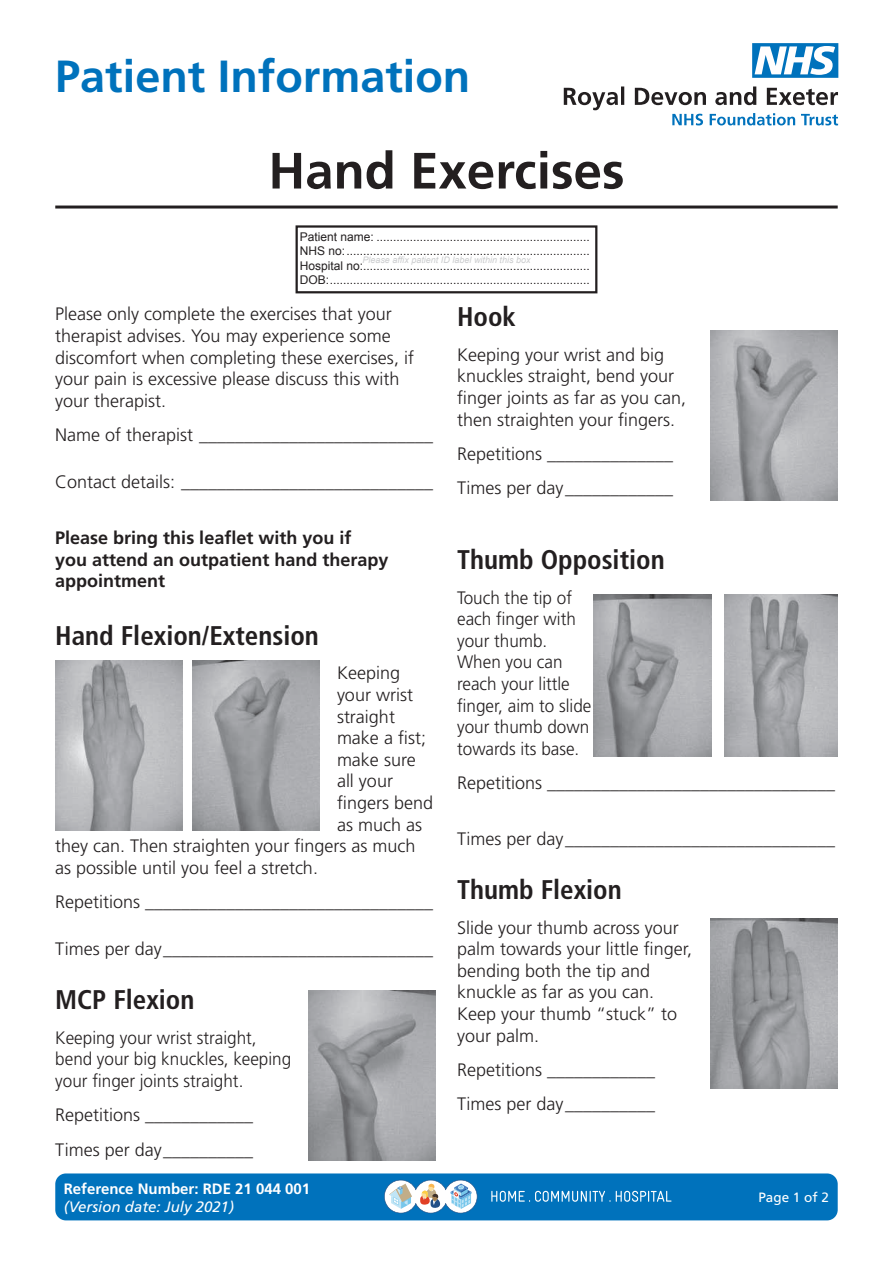
<style>
.page{position:relative;width:893px;height:1263px;background:#fff}
.page>*{position:absolute;margin:0;border:0;box-sizing:border-box;transform-origin:0 0}
.t1{font:700 51px "Frutiger";color:#231f20}
.t2{font:700 45px "Frutiger";color:#0072bc}
.t3{font:700 condensed 27px "Frutiger";color:#231f20}
.t4{font:300 18px/21.6px "Frutiger";color:#231f20}
.t5{font:300 18px/21.6px "Frutiger";color:#231f20;scale:.95 1}
.t6{font:700 18px/21.6px "Frutiger";color:#231f20}
.t7{font:700 15px "Frutiger";color:#fff}
.t8{font:italic 15px "Frutiger";color:#fff}
.t9{font:13.5px "Frutiger";color:#fff}
.t10{font:12px/14.4px "Arial";color:#231f20;text-align:justify}
.t11{font:italic 9px "Arial";color:#cbccce}
</style>
<div class="page">
<div style="left:55px;top:1173px;width:783px;height:47px;background:#0072bc;border-radius:11px"></div>
<svg style="left:384px;top:1180px;width:93px;height:33px;background:#acc5d6"></svg>
<svg style="left:491px;top:1191px;width:180px;height:11px"></svg>
<svg style="left:564px;top:86px;width:274px;height:39px"></svg>
<svg style="left:752px;top:43px;width:86px;height:35px"></svg>
<hr style="left:55px;top:206px;width:783px;height:3px;background:#231f20">
<div style="left:296px;top:225px;width:301px;height:68px;border:2px solid #231f20"></div>
<img style="left:55px;top:660px;width:128px;height:170px">
<img style="left:192px;top:660px;width:128px;height:170px">
<img style="left:308px;top:991px;width:128px;height:170px">
<img style="left:710px;top:330px;width:128px;height:171px">
<img style="left:593px;top:594px;width:118px;height:162px">
<img style="left:725px;top:594px;width:113px;height:162px">
<img style="left:710px;top:918px;width:128px;height:171px">
<h2 class="t2" style="left:55px;top:50px;width:417px">Patient Information</h2>
<h1 class="t1" style="left:268px;top:141px;width:358px">Hand Exercises</h1>
<p class="t10" style="left:300px;top:230px;width:292px">Patient name: ................................................................<br>NHS no:.........................................................................<br>Hospital no:....................................................................<br>DOB:..............................................................................</p>
<h3 class="t3" style="left:457px;top:301px;width:60px">Hook</h3>
<p class="t4" style="left:457px;top:344px;width:231px">Keeping your wrist and big knuckles straight, bend your finger joints as far as you can, then straighten your fingers.</p>
<p class="t4" style="left:457px;top:436px;width:217px;line-height:34.3px">Repetitions ______________<br>Times per day____________</p>
<p class="t11" style="left:362px;top:254px;width:170px">Please affix patient ID label within this box</p>
<p class="t4" style="left:55px;top:303px;width:360px">Please only complete the exercises that your therapist advises. You may experience some discomfort when completing these exercises, if your pain is excessive please discuss this with your therapist.</p>
<p class="t4" style="left:55px;top:424px;width:380px">Name of therapist __________________________</p>
<p class="t4" style="left:55px;top:471px;width:380px">Contact details: ____________________________</p>
<p class="t6" style="left:55px;top:527px;width:335px">Please bring this leaflet with you if<br>you attend an outpatient hand therapy appointment</p>
<h3 class="t3" style="left:55px;top:620px;width:265px">Hand Flexion/Extension</h3>
<p class="t4" style="left:337px;top:662px;width:65px">Keeping</p>
<p class="t4" style="left:337px;top:684px;width:77px">your wrist</p>
<p class="t4" style="left:337px;top:706px;width:59px">straight</p>
<p class="t4" style="left:337px;top:727px;width:91px">make a fist;</p>
<p class="t4" style="left:337px;top:749px;width:80px">make sure</p>
<p class="t4" style="left:337px;top:770px;width:57px">all your</p>
<p class="t4" style="left:337px;top:792px;width:98px">fingers bend</p>
<p class="t4" style="left:337px;top:814px;width:87px">as much as</p>
<p class="t4" style="left:55px;top:835px;width:362px">they can. Then straighten your fingers as much</p>
<p class="t4" style="left:55px;top:857px;width:264px">as possible until you feel a stretch.</p>
<p class="t4" style="left:55px;top:891px;width:379px">Repetitions ________________________________</p>
<p class="t4" style="left:55px;top:938px;width:379px">Times per day______________________________</p>
<h3 class="t3" style="left:55px;top:984px;width:141px">MCP Flexion</h3>
<p class="t5" style="left:55px;top:1026px;width:250px">Keeping your wrist straight, bend your big knuckles, keeping your finger joints straight.</p>
<p class="t4" style="left:55px;top:1098px;width:199px;line-height:34.3px">Repetitions ____________<br>Times per day__________</p>
<p class="t7" style="left:64px;top:1180px;width:248px">Reference Number: RDE 21 044 001</p>
<p class="t8" style="left:64px;top:1198px;width:172px">(Version date: July 2021)</p>
<h3 class="t3" style="left:457px;top:544px;width:209px">Thumb Opposition</h3>
<p class="t5" style="left:457px;top:586px;width:143px">Touch the tip of each finger with your thumb.<br>When you can reach your little finger, aim to slide your thumb down towards its base.</p>
<p class="t4" style="left:457px;top:772px;width:379px">Repetitions ________________________________</p>
<p class="t4" style="left:457px;top:828px;width:379px">Times per day______________________________</p>
<h3 class="t3" style="left:457px;top:874px;width:166px">Thumb Flexion</h3>
<p class="t4" style="left:457px;top:916px;width:237px">Slide your thumb across your palm towards your little finger, bending both the tip and knuckle as far as you can.<br>Keep your thumb “stuck” to your palm.</p>
<p class="t4" style="left:457px;top:1052px;width:199px;line-height:34.3px">Repetitions ____________<br>Times per day__________</p>
<p class="t9" style="left:758px;top:1189px;width:72px">Page 1 of 2</p>
</div>
